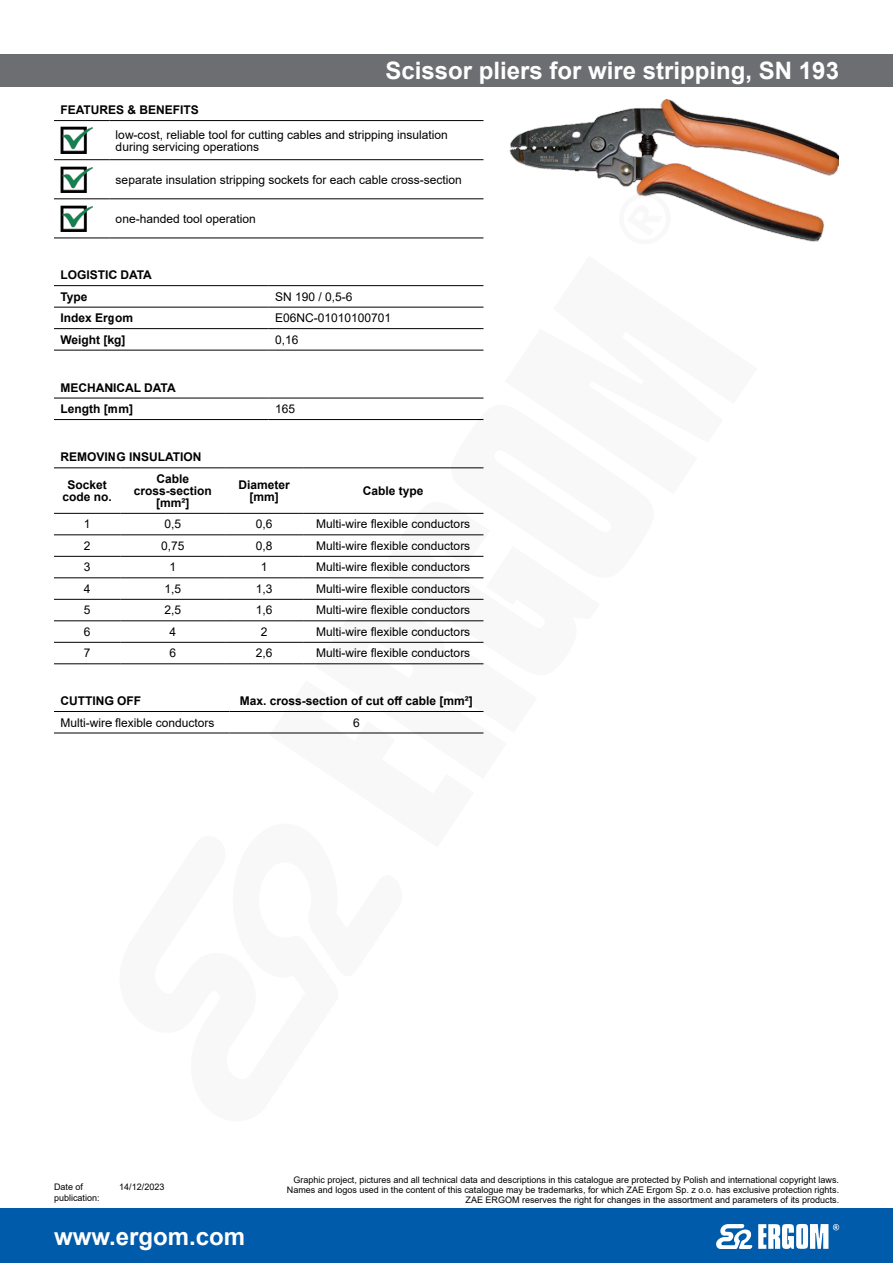
<style>
.page{position:relative;width:893px;height:1263px;background:#fff}
.page>*{position:absolute;margin:0;border:0;box-sizing:border-box;transform-origin:0 0}
.produkt-nazwa{font:700 24px "Arial";color:#fff}
.opis-body-srodek{font:12px "Arial";color:#000}
.opis-body{font:12px/12px "Arial";color:#000}
.opis-body-bold{font:700 12px "Arial";color:#000}
.opis-body-srodek-bol{font:700 12px/12px "Arial";color:#000;text-align:center}
.t1{font:9px/9.8px "Arial";color:#000;text-align:right}
</style>
<div class="page">
<div style="left:0;top:1209px;width:893px;height:54px;background:#005baa"></div>
<svg style="left:716px;top:1224px;width:123px;height:25px"></svg>
<div style="left:0;top:54px;width:893px;height:32px;background:#6d6e71"></div>
<img style="left:509px;top:99px;width:330px;height:143px">
<hr style="left:54px;top:120px;width:55px;height:1px;background:#000">
<hr style="left:109px;top:120px;width:374px;height:1px;background:#000">
<hr style="left:54px;top:159px;width:55px;height:1px;background:#000">
<hr style="left:109px;top:159px;width:374px;height:1px;background:#000">
<hr style="left:54px;top:199px;width:55px;height:1px;background:#000">
<hr style="left:109px;top:199px;width:374px;height:1px;background:#000">
<hr style="left:54px;top:238px;width:55px;height:1px;background:#000">
<hr style="left:109px;top:238px;width:374px;height:1px;background:#000">
<img style="left:60px;top:127px;width:33px;height:26px">
<img style="left:60px;top:166px;width:33px;height:26px">
<img style="left:60px;top:205px;width:33px;height:27px">
<hr style="left:54px;top:285px;width:215px;height:1px;background:#000">
<hr style="left:269px;top:285px;width:214px;height:1px;background:#000">
<hr style="left:54px;top:307px;width:215px;height:1px;background:#000">
<hr style="left:269px;top:307px;width:214px;height:1px;background:#000">
<hr style="left:54px;top:328px;width:215px;height:1px;background:#000">
<hr style="left:269px;top:328px;width:214px;height:1px;background:#000">
<hr style="left:54px;top:350px;width:215px;height:1px;background:#000">
<hr style="left:269px;top:350px;width:214px;height:1px;background:#000">
<hr style="left:54px;top:398px;width:215px;height:1px;background:#000">
<hr style="left:269px;top:398px;width:214px;height:1px;background:#000">
<hr style="left:54px;top:419px;width:215px;height:1px;background:#000">
<hr style="left:54px;top:711px;width:175px;height:1px;background:#000">
<hr style="left:229px;top:711px;width:254px;height:1px;background:#000">
<hr style="left:54px;top:733px;width:175px;height:1px;background:#000">
<hr style="left:229px;top:733px;width:254px;height:1px;background:#000">
<hr style="left:54px;top:468px;width:66px;height:1px;background:#000">
<hr style="left:120px;top:468px;width:105px;height:1px;background:#000">
<hr style="left:225px;top:468px;width:78px;height:1px;background:#000">
<hr style="left:54px;top:513px;width:66px;height:1px;background:#000">
<hr style="left:120px;top:513px;width:105px;height:1px;background:#000">
<hr style="left:225px;top:513px;width:78px;height:1px;background:#000">
<hr style="left:54px;top:535px;width:66px;height:1px;background:#000">
<hr style="left:120px;top:535px;width:105px;height:1px;background:#000">
<hr style="left:225px;top:535px;width:78px;height:1px;background:#000">
<hr style="left:54px;top:556px;width:66px;height:1px;background:#000">
<hr style="left:120px;top:556px;width:105px;height:1px;background:#000">
<hr style="left:225px;top:556px;width:78px;height:1px;background:#000">
<hr style="left:54px;top:578px;width:66px;height:1px;background:#000">
<hr style="left:120px;top:578px;width:105px;height:1px;background:#000">
<hr style="left:225px;top:578px;width:78px;height:1px;background:#000">
<hr style="left:54px;top:599px;width:66px;height:1px;background:#000">
<hr style="left:120px;top:599px;width:105px;height:1px;background:#000">
<hr style="left:225px;top:599px;width:78px;height:1px;background:#000">
<hr style="left:54px;top:620px;width:66px;height:1px;background:#000">
<hr style="left:120px;top:620px;width:105px;height:1px;background:#000">
<hr style="left:225px;top:620px;width:78px;height:1px;background:#000">
<hr style="left:54px;top:642px;width:66px;height:1px;background:#000">
<hr style="left:120px;top:642px;width:105px;height:1px;background:#000">
<hr style="left:225px;top:642px;width:78px;height:1px;background:#000">
<hr style="left:54px;top:663px;width:66px;height:1px;background:#000">
<hr style="left:120px;top:663px;width:105px;height:1px;background:#000">
<hr style="left:225px;top:663px;width:78px;height:1px;background:#000">
<svg style="left:269px;top:419px;width:215px;height:315px"></svg>
<p class="produkt-nazwa" style="left:385px;top:54px;width:455px">Scissor pliers for wire stripping, SN 193</p>
<p class="opis-body-bold" style="left:60px;top:102px;width:140px">FEATURES &amp; BENEFITS</p>
<p class="opis-body" style="left:116px;top:128px;width:334px">low-cost, reliable tool for cutting cables and stripping insulation during servicing operations</p>
<p class="opis-body" style="left:116px;top:173px;width:348px">separate insulation stripping sockets for each cable cross-section</p>
<p class="opis-body" style="left:116px;top:212px;width:142px">one-handed tool operation</p>
<p class="opis-body-bold" style="left:60px;top:267px;width:93px">LOGISTIC DATA</p>
<p class="opis-body-bold" style="left:60px;top:288px;width:29px">Type</p>
<p class="opis-body" style="left:275px;top:290px;width:79px">SN 190 / 0,5-6</p>
<p class="opis-body-bold" style="left:60px;top:310px;width:74px">Index Ergom</p>
<p class="opis-body" style="left:275px;top:312px;width:118px">E06NC-01010100701</p>
<p class="opis-body-bold" style="left:60px;top:331px;width:67px">Weight [kg]</p>
<p class="opis-body" style="left:275px;top:333px;width:25px">0,16</p>
<p class="opis-body-bold" style="left:60px;top:379px;width:117px">MECHANICAL DATA</p>
<p class="opis-body-bold" style="left:60px;top:400px;width:74px">Length [mm]</p>
<p class="opis-body" style="left:275px;top:403px;width:22px">165</p>
<p class="opis-body-bold" style="left:60px;top:449px;width:143px">REMOVING INSULATION</p>
<p class="opis-body-srodek-bol" style="left:62px;top:479px;width:51px">Socket code no.</p>
<p class="opis-body-srodek-bol" style="left:134px;top:473px;width:80px">Cable cross-section [mm²]</p>
<p class="opis-body-srodek-bol" style="left:238px;top:479px;width:53px">Diameter [mm]</p>
<p class="opis-body-srodek-bol" style="left:363px;top:485px;width:62px">Cable type</p>
<p class="opis-body-srodek" style="left:84px;top:516px;width:8px">1</p>
<p class="opis-body-srodek" style="left:164px;top:516px;width:18px">0,5</p>
<p class="opis-body-srodek" style="left:256px;top:516px;width:18px">0,6</p>
<p class="opis-body-srodek" style="left:316px;top:516px;width:156px">Multi-wire flexible conductors</p>
<p class="opis-body-srodek" style="left:84px;top:537px;width:8px">2</p>
<p class="opis-body-srodek" style="left:161px;top:537px;width:25px">0,75</p>
<p class="opis-body-srodek" style="left:256px;top:537px;width:18px">0,8</p>
<p class="opis-body-srodek" style="left:316px;top:537px;width:156px">Multi-wire flexible conductors</p>
<p class="opis-body-srodek" style="left:84px;top:559px;width:8px">3</p>
<p class="opis-body-srodek" style="left:169px;top:559px;width:8px">1</p>
<p class="opis-body-srodek" style="left:261px;top:559px;width:8px">1</p>
<p class="opis-body-srodek" style="left:316px;top:559px;width:156px">Multi-wire flexible conductors</p>
<p class="opis-body-srodek" style="left:84px;top:580px;width:8px">4</p>
<p class="opis-body-srodek" style="left:164px;top:580px;width:18px">1,5</p>
<p class="opis-body-srodek" style="left:256px;top:580px;width:18px">1,3</p>
<p class="opis-body-srodek" style="left:316px;top:580px;width:156px">Multi-wire flexible conductors</p>
<p class="opis-body-srodek" style="left:84px;top:602px;width:8px">5</p>
<p class="opis-body-srodek" style="left:164px;top:602px;width:18px">2,5</p>
<p class="opis-body-srodek" style="left:256px;top:602px;width:18px">1,6</p>
<p class="opis-body-srodek" style="left:316px;top:602px;width:156px">Multi-wire flexible conductors</p>
<p class="opis-body-srodek" style="left:84px;top:623px;width:8px">6</p>
<p class="opis-body-srodek" style="left:169px;top:623px;width:8px">4</p>
<p class="opis-body-srodek" style="left:261px;top:623px;width:8px">2</p>
<p class="opis-body-srodek" style="left:316px;top:623px;width:156px">Multi-wire flexible conductors</p>
<p class="opis-body-srodek" style="left:84px;top:645px;width:8px">7</p>
<p class="opis-body-srodek" style="left:169px;top:645px;width:8px">6</p>
<p class="opis-body-srodek" style="left:256px;top:645px;width:18px">2,6</p>
<p class="opis-body-srodek" style="left:316px;top:645px;width:156px">Multi-wire flexible conductors</p>
<p class="opis-body-bold" style="left:60px;top:692px;width:82px">CUTTING OFF</p>
<p class="opis-body-srodek-bol" style="left:240px;top:695px;width:235px">Max. cross-section of cut off cable [mm²]</p>
<p class="opis-body" style="left:60px;top:716px;width:156px">Multi-wire flexible conductors</p>
<p class="opis-body-srodek" style="left:353px;top:714px;width:8px">6</p>
<p class="t1" style="left:54px;top:1182px;width:31px">Date of</p>
<p class="t1" style="left:119px;top:1182px;width:47px">14/12/2023</p>
<p class="t1" style="left:54px;top:1193px;width:47px">publication:</p>
<h1 class="produkt-nazwa" style="left:54px;top:1219px;width:193px">www.ergom.com</h1>
<p class="t1" style="left:287px;top:1175px;width:554px">Graphic project, pictures and all technical data and descriptions in this catalogue are protected by Polish and international copyright laws.<br>Names and logos used in the content of this catalogue may be trademarks, for which ZAE Ergom Sp. z o.o. has exclusive protection rights.<br>ZAE ERGOM reserves the right for changes in the assortment and parameters of its products.</p>
</div>
